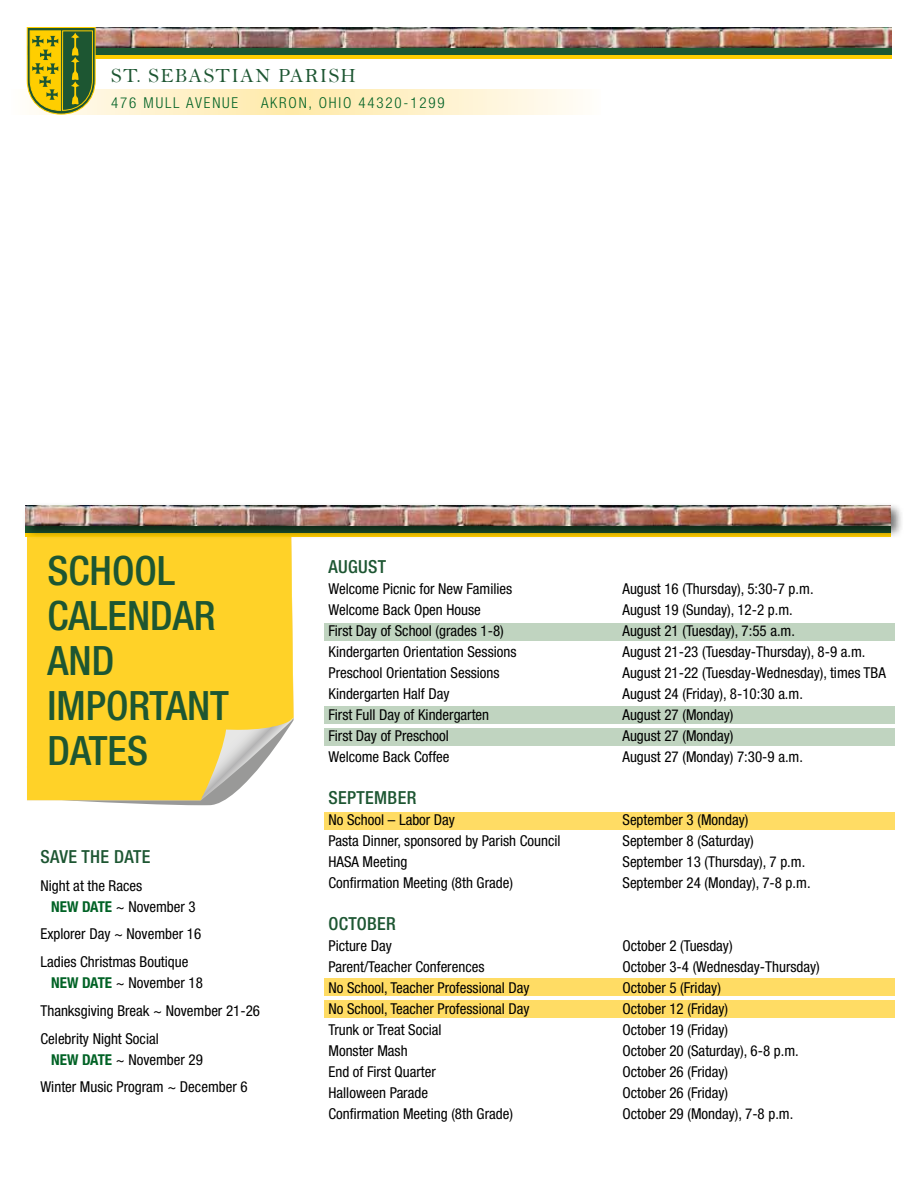
<style>
.page{position:relative;width:918px;height:1188px;background:#fff}
.page>*{position:absolute;margin:0;border:0;box-sizing:border-box;transform-origin:0 0}
.t1{font:500 condensed 40.5px/45px "Helvetica Neue LT Std";color:#1d5632}
.t2{font:20.25px "Bell";letter-spacing:.06em;color:#1d5632}
.t3{font:500 condensed 18px "Helvetica Neue";letter-spacing:.02em;color:#1d5632}
.t4{font:condensed 15px/27.8px "Helvetica Neue";color:#000}
.t5{font:300 condensed 15px "Helvetica Neue LT Std";letter-spacing:.12em;color:#006225}
.s1{font-weight:700;color:#006225}
</style>
<div class="page">
<svg style="left:27px;top:539px;width:267px;height:266px;background:#fbd23a"></svg>
<div style="left:27px;top:46px;width:865px;height:10px;background:#1d5732"></div>
<hr style="left:27px;top:55px;width:865px;height:4px;background:#ffce02">
<img style="left:96px;top:27px;width:796px;height:21px">
<div style="left:22px;top:502px;width:882px;height:37px;background:#000;opacity:.55"></div>
<img style="left:26px;top:505px;width:865px;height:21px">
<svg style="left:96px;top:90px;width:482px;height:25px;background:#fff1c9"></svg>
<svg style="left:27px;top:27px;width:69px;height:88px;background:#93982b"></svg>
<div style="left:324px;top:812px;width:570px;height:17px;background:#ffdc64"></div>
<div style="left:324px;top:1000px;width:570px;height:17px;background:#ffdc64"></div>
<div style="left:324px;top:979px;width:570px;height:17px;background:#ffdc64"></div>
<div style="left:324px;top:623px;width:570px;height:17px;background:#c0d4c0"></div>
<div style="left:324px;top:706px;width:570px;height:17px;background:#c0d4c0"></div>
<div style="left:324px;top:729px;width:570px;height:17px;background:#c0d4c0"></div>
<h2 class="t2" style="left:111px;top:63px;width:246px">ST. SEBASTIAN PARISH</h2>
<p class="t5" style="left:111px;top:94px;width:128px">476 MULL AVENUE</p>
<p class="t5" style="left:261px;top:94px;width:185px">AKRON, OHIO 44320-1299</p>
<h1 class="t1" style="left:48px;top:547px;width:183px">SCHOOL<br>CALENDAR<br>AND<br>IMPORTANT<br>DATES</h1>
<p class="t3" style="left:40px;top:846px;width:112px">SAVE THE DATE</p>
<p class="t4" style="left:51px;top:875px;width:146px;line-height:21px;text-indent:-11px">Night at the Races<br><span class="s1">NEW DATE</span> ~ November 3</p>
<p class="t4" style="left:40px;top:920px;width:162px">Explorer Day ~ November 16<br>Ladies Christmas Boutique</p>
<p class="t4" style="left:40px;top:969px;width:221px;text-indent:11px"><span class="s1">NEW DATE</span> ~ November 18<br>Thanksgiving Break ~ November 21-26<br>Celebrity Night Social</p>
<p class="t4" style="left:40px;top:1045px;width:209px;text-indent:11px"><span class="s1">NEW DATE</span> ~ November 29<br>Winter Music Program ~ December 6</p>
<p class="t3" style="left:328px;top:556px;width:59px">AUGUST</p>
<p class="t4" style="left:328px;top:575px;width:185px">Welcome Picnic for New Families</p>
<p class="t4" style="left:622px;top:575px;width:193px">August 16 (Thursday), 5:30-7 p.m.</p>
<p class="t4" style="left:328px;top:596px;width:154px">Welcome Back Open House</p>
<p class="t4" style="left:622px;top:596px;width:172px">August 19 (Sunday), 12-2 p.m.</p>
<p class="t4" style="left:328px;top:617px;width:177px">First Day of School (grades 1-8)</p>
<p class="t4" style="left:622px;top:617px;width:174px">August 21 (Tuesday), 7:55 a.m.</p>
<p class="t4" style="left:328px;top:638px;width:190px">Kindergarten Orientation Sessions</p>
<p class="t4" style="left:622px;top:638px;width:245px">August 21-23 (Tuesday-Thursday), 8-9 a.m.</p>
<p class="t4" style="left:328px;top:659px;width:173px">Preschool Orientation Sessions</p>
<p class="t4" style="left:622px;top:659px;width:265px">August 21-22 (Tuesday-Wednesday), times TBA</p>
<p class="t4" style="left:328px;top:680px;width:123px">Kindergarten Half Day</p>
<p class="t4" style="left:622px;top:680px;width:182px">August 24 (Friday), 8-10:30 a.m.</p>
<p class="t4" style="left:328px;top:701px;width:162px">First Full Day of Kindergarten</p>
<p class="t4" style="left:622px;top:701px;width:113px">August 27 (Monday)</p>
<p class="t4" style="left:328px;top:722px;width:122px">First Day of Preschool</p>
<p class="t4" style="left:622px;top:722px;width:113px">August 27 (Monday)</p>
<p class="t4" style="left:328px;top:743px;width:123px">Welcome Back Coffee</p>
<p class="t4" style="left:622px;top:743px;width:182px">August 27 (Monday) 7:30-9 a.m.</p>
<p class="t3" style="left:328px;top:787px;width:89px">SEPTEMBER</p>
<p class="t4" style="left:328px;top:806px;width:128px">No School – Labor Day</p>
<p class="t4" style="left:622px;top:806px;width:128px">September 3 (Monday)</p>
<p class="t4" style="left:328px;top:827px;width:234px">Pasta Dinner, sponsored by Parish Council</p>
<p class="t4" style="left:622px;top:827px;width:133px">September 8 (Saturday)</p>
<p class="t4" style="left:328px;top:848px;width:80px">HASA Meeting</p>
<p class="t4" style="left:622px;top:848px;width:184px">September 13 (Thursday), 7 p.m.</p>
<p class="t4" style="left:328px;top:869px;width:186px">Confirmation Meeting (8th Grade)</p>
<p class="t4" style="left:622px;top:869px;width:190px">September 24 (Monday), 7-8 p.m.</p>
<p class="t3" style="left:328px;top:913px;width:69px">OCTOBER</p>
<p class="t4" style="left:328px;top:932px;width:65px">Picture Day</p>
<p class="t4" style="left:622px;top:932px;width:112px">October 2 (Tuesday)</p>
<p class="t4" style="left:328px;top:953px;width:158px">Parent/Teacher Conferences</p>
<p class="t4" style="left:622px;top:953px;width:199px">October 3-4 (Wednesday-Thursday)</p>
<p class="t4" style="left:328px;top:974px;width:203px">No School, Teacher Professional Day</p>
<p class="t4" style="left:622px;top:974px;width:100px">October 5 (Friday)</p>
<p class="t4" style="left:328px;top:995px;width:203px">No School, Teacher Professional Day</p>
<p class="t4" style="left:622px;top:995px;width:107px">October 12 (Friday)</p>
<p class="t4" style="left:328px;top:1016px;width:115px">Trunk or Treat Social</p>
<p class="t4" style="left:622px;top:1016px;width:107px">October 19 (Friday)</p>
<p class="t4" style="left:328px;top:1037px;width:81px">Monster Mash</p>
<p class="t4" style="left:622px;top:1037px;width:178px">October 20 (Saturday), 6-8 p.m.</p>
<p class="t4" style="left:328px;top:1058px;width:109px">End of First Quarter</p>
<p class="t4" style="left:622px;top:1058px;width:107px">October 26 (Friday)</p>
<p class="t4" style="left:328px;top:1079px;width:101px">Halloween Parade</p>
<p class="t4" style="left:622px;top:1079px;width:107px">October 26 (Friday)</p>
<p class="t4" style="left:328px;top:1100px;width:186px">Confirmation Meeting (8th Grade)</p>
<p class="t4" style="left:622px;top:1100px;width:172px">October 29 (Monday), 7-8 p.m.</p>
</div>
